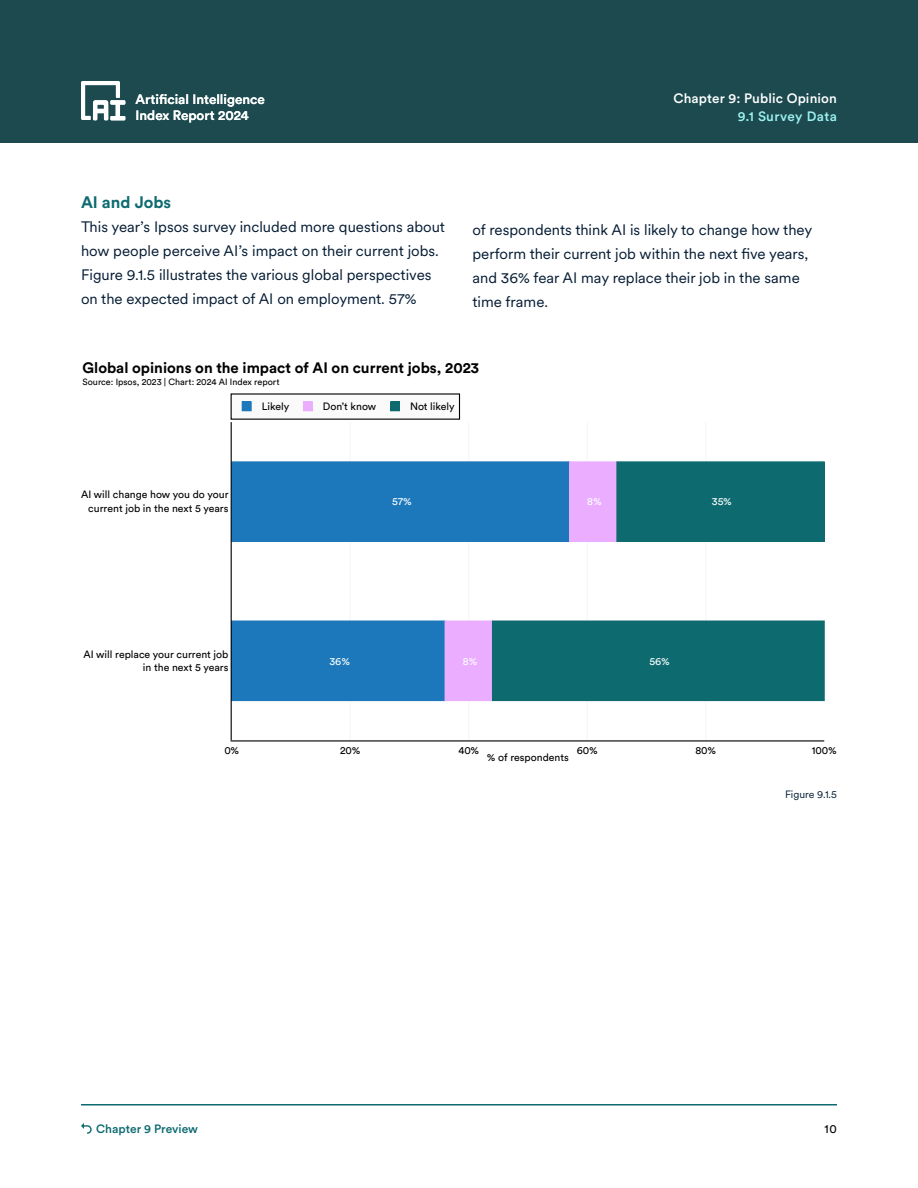
<style>
.page{position:relative;width:918px;height:1188px;background:#fff}
.page>*{position:absolute;margin:0;border:0;box-sizing:border-box;transform-origin:0 0}
.t1{font:700 16.5px "Circular Std";color:#0d6b70}
.t2{font:15px/24px "Circular XX";color:#041b33}
.t3{font:700 15px "Circular Std";color:#000}
.t4{font:500 13.5px/16.5px "Circular Std";color:#fff}
.t5{font:500 13.5px "Circular Std";letter-spacing:.03em;color:#9cf2f2}
.t6{font:500 12px "Circular Std";letter-spacing:-.005em;color:#0d6b70}
.t7{font:12px "Circular Std";color:#000}
.t8{font:10.5px/13.6px "Circular Std";color:#000;text-align:right}
.t9{font:10.5px "Circular Std";color:#fff}
.t10{font:10.5px "Circular XX";color:#041b33}
.t11{font:9px "Circular Std";color:#000}
</style>
<div class="page">
<svg style="left:81px;top:1123px;width:11px;height:11px"></svg>
<hr style="left:81px;top:1104px;width:756px;height:2px;background:#0d6b70">
<div style="left:0;top:0;width:918px;height:143px;background:#1c4a4f"></div>
<hr style="left:350px;top:422px;width:1px;height:318px;background:#f5f5f5">
<hr style="left:468px;top:422px;width:1px;height:318px;background:#f5f5f5">
<hr style="left:587px;top:422px;width:1px;height:318px;background:#f5f5f5">
<hr style="left:705px;top:422px;width:1px;height:318px;background:#f5f5f5">
<div style="left:232px;top:462px;width:337px;height:79px;background:#1c78ba"></div>
<div style="left:232px;top:462px;width:338px;height:80px;border:1px solid #1c78ba"></div>
<div style="left:232px;top:621px;width:213px;height:80px;background:#1c78ba"></div>
<div style="left:569px;top:462px;width:48px;height:79px;background:#eaadff"></div>
<div style="left:569px;top:462px;width:48px;height:80px;border:1px solid #eaadff"></div>
<div style="left:445px;top:621px;width:47px;height:80px;background:#eaadff"></div>
<div style="left:617px;top:462px;width:207px;height:79px;background:#0d6b70"></div>
<div style="left:617px;top:462px;width:207px;height:80px;border:1px solid #0d6b70"></div>
<div style="left:492px;top:621px;width:332px;height:80px;background:#0d6b70"></div>
<hr style="left:231px;top:740px;width:593px;height:2px;background:#000">
<hr style="left:231px;top:422px;width:1px;height:318px;background:#000">
<div style="left:231px;top:394px;width:229px;height:25px;background:#fafafa"></div>
<div style="left:242px;top:402px;width:9px;height:9px;background:#1c78ba"></div>
<div style="left:303px;top:402px;width:9px;height:9px;background:#eaadff"></div>
<div style="left:303px;top:402px;width:10px;height:9px;border:1px solid #eaadff"></div>
<div style="left:391px;top:402px;width:9px;height:9px;background:#0d6b70"></div>
<div style="left:390px;top:402px;width:10px;height:9px;border:1px solid #0d6b70"></div>
<svg style="left:81px;top:81px;width:44px;height:39px"></svg>
<p class="t4" style="left:136px;top:91px;width:131px">Artificial Intelligence<br>Index Report 2024</p>
<p class="t4" style="left:673px;top:89px;width:165px">Chapter 9: Public Opinion</p>
<p class="t5" style="left:738px;top:108px;width:101px">9.1 Survey Data</p>
<p class="t1" style="left:81px;top:191px;width:92px">AI and Jobs</p>
<p class="t2" style="left:81px;top:214px;width:366px">This year’s Ipsos survey included more questions about how people perceive AI’s impact on their current jobs.<br>Figure 9.1.5 illustrates the various global perspectives on the expected impact of AI on employment. 57%</p>
<p class="t2" style="left:473px;top:217px;width:341px">of respondents think AI is likely to change how they perform their current job within the next five years, and 36% fear AI may replace their job in the same time frame.</p>
<p class="t3" style="left:83px;top:358px;width:398px">Global opinions on the impact of AI on current jobs, 2023</p>
<p class="t11" style="left:83px;top:376px;width:199px">Source: Ipsos, 2023 | Chart: 2024 AI Index report</p>
<p class="t8" style="left:81px;top:488px;width:149px">AI will change how you do your current job in the next 5 years</p>
<p class="t8" style="left:262px;top:400px;width:29px">Likely</p>
<p class="t8" style="left:323px;top:400px;width:55px">Don’t know</p>
<p class="t8" style="left:410px;top:400px;width:46px">Not likely</p>
<p class="t9" style="left:392px;top:495px;width:21px">57%</p>
<p class="t8" style="left:83px;top:647px;width:147px">AI will replace your current job in the next 5 years</p>
<p class="t9" style="left:329px;top:654px;width:22px">36%</p>
<p class="t9" style="left:463px;top:654px;width:16px">8%</p>
<p class="t9" style="left:587px;top:495px;width:16px">8%</p>
<p class="t9" style="left:712px;top:495px;width:22px">35%</p>
<p class="t9" style="left:649px;top:654px;width:22px">56%</p>
<p class="t8" style="left:224px;top:743px;width:16px">0%</p>
<p class="t8" style="left:340px;top:743px;width:22px">20%</p>
<p class="t8" style="left:458px;top:743px;width:22px">40%</p>
<p class="t8" style="left:577px;top:743px;width:22px">60%</p>
<p class="t8" style="left:695px;top:743px;width:22px">80%</p>
<p class="t8" style="left:812px;top:743px;width:26px">100%</p>
<p class="t8" style="left:487px;top:751px;width:84px">% of respondents</p>
<p class="t10" style="left:785px;top:787px;width:53px">Figure 9.1.5</p>
<p class="t6" style="left:96px;top:1121px;width:103px">Chapter 9 Preview</p>
<p class="t7" style="left:824px;top:1122px;width:14px">10</p>
</div>
